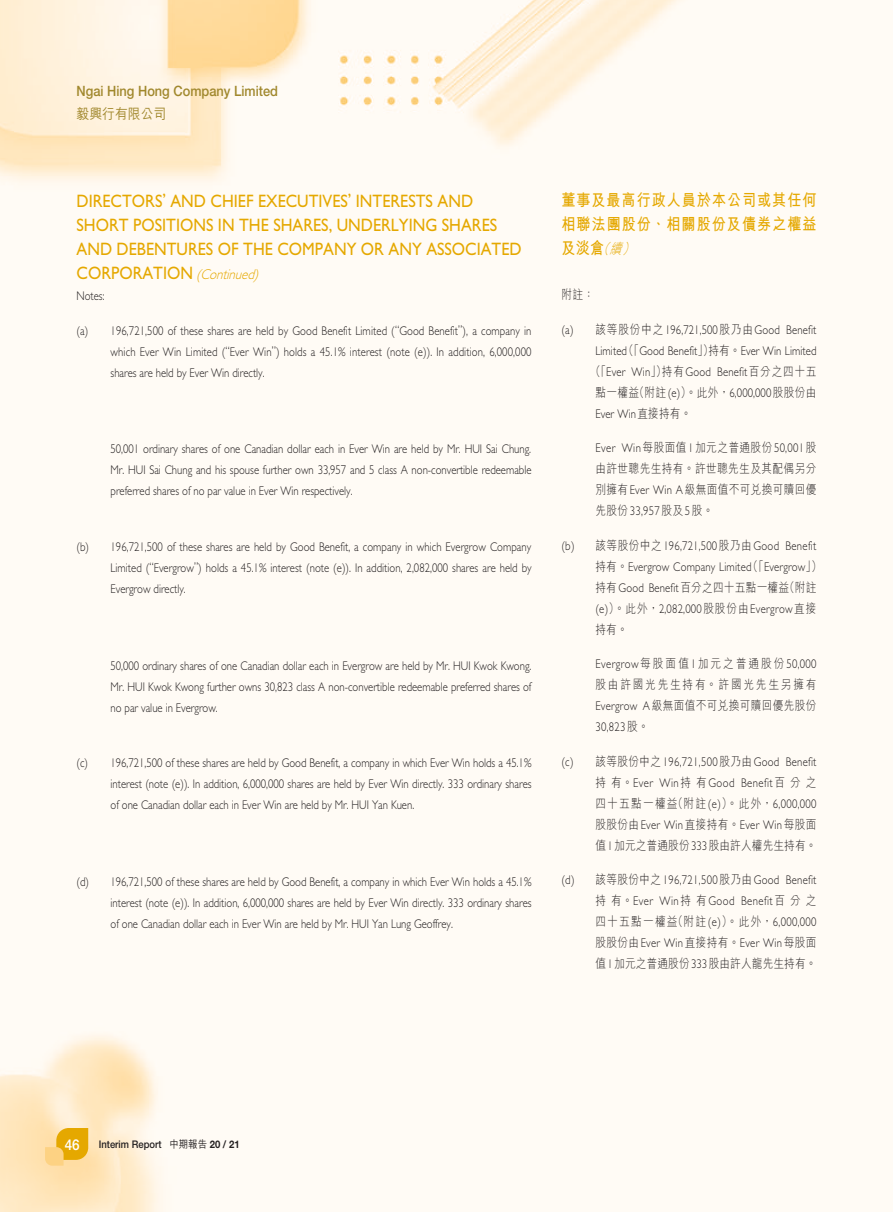
<style>
.page{position:relative;width:893px;height:1212px;background:#fff}
.page>*{position:absolute;margin:0;border:0;box-sizing:border-box;transform-origin:0 0}
._3__標題{font:18px/24px "Gill Sans Std";color:#e5a800;scale:.9 1}
._8__標題-_C{font:700 16.5px/24px "M Hei HK";letter-spacing:.075em;color:#e5a800;text-align:justify;scale:.85 1}
.t1{font:500 15px "Helvetica Neue LT Std";color:#fff;scale:.9 1}
.t2{font:500 14.25px "Helvetica Neue LT Std";color:#a1882d;scale:.9 1}
.t3{font:500 14.25px "M Hei HK";color:#a1882d;scale:.9 1}
._2__附註內文{font:300 12.6px/21px "Gill Sans Std";color:#231f20;text-align:justify;scale:.85 1}
._7__附註內文-_C{font:300 12.6px/21px "Gill Sans Std";letter-spacing:.02em;color:#231f20;text-align:justify;scale:.85 1}
._7__附註內文-_C-2{font:300 12.6px/21px "M Hei HK";letter-spacing:.03em;color:#231f20;text-align:justify;scale:.85 1}
.t4{font:500 10.5px "Helvetica Neue LT Std";color:#231f20;scale:.9 1}
.s1{font-weight:300;font-style:italic;font-size:14.25px}
.s2{font-family:"M Hei HK"}
.s3{font-family:"Gill Sans Std"}
.s4{font-weight:700}
</style>
<div class="page">
<img style="left:0;top:0;width:689px;height:1212px">
<svg style="left:45px;top:1128px;width:43px;height:37px;background:#f0be45"></svg>
<p class="t2" style="left:77px;top:82px;width:225px">Ngai Hing Hong Company Limited</p>
<p class="t3" style="left:77px;top:104px;width:101px">毅興行有限公司</p>
<p class="_3__標題" style="left:77px;top:189px;width:496px">DIRECTORS’ AND CHIEF EXECUTIVES’ INTERESTS AND SHORT POSITIONS IN THE SHARES, UNDERLYING SHARES AND DEBENTURES OF THE COMPANY OR ANY ASSOCIATED C O R P O RAT I O N <span class="s1">(Continued)</span></p>
<p class="_2__附註內文" style="left:77px;top:286px;width:35px">Notes:</p>
<p class="_2__附註內文" style="left:111px;top:320px;width:497px;text-indent:-34px">(a) 196,721,500 of these shares are held by Good Benefit Limited (“Good Benefit”), a company in which Ever Win Limited (“Ever Win”) holds a 45.1% interest (note (e)). In addition, 6,000,000 shares are held by Ever Win directly.</p>
<p class="_2__附註內文" style="left:111px;top:439px;width:497px">50,001 ordinary shares of one Canadian dollar each in Ever Win are held by Mr. HUI Sai Chung.<br>Mr. HUI Sai Chung and his spouse further own 33,957 and 5 class A non-convertible redeemable preferred shares of no par value in Ever Win respectively.</p>
<p class="_2__附註內文" style="left:111px;top:536px;width:497px;text-indent:-34px">(b) 196,721,500 of these shares are held by Good Benefit, a company in which Evergrow Company Limited (“Evergrow”) holds a 45.1% interest (note (e)). In addition, 2,082,000 shares are held by Evergrow directly.</p>
<p class="_2__附註內文" style="left:111px;top:655px;width:497px">50,000 ordinary shares of one Canadian dollar each in Evergrow are held by Mr. HUI Kwok Kwong.<br>Mr. HUI Kwok Kwong further owns 30,823 class A non-convertible redeemable preferred shares of no par value in Evergrow.</p>
<p class="_2__附註內文" style="left:111px;top:752px;width:497px;text-indent:-34px">(c) 196,721,500 of these shares are held by Good Benefit, a company in which Ever Win holds a 45.1% interest (note (e)). In addition, 6,000,000 shares are held by Ever Win directly. 333 ordinary shares of one Canadian dollar each in Ever Win are held by Mr. HUI Yan Kuen.</p>
<p class="_2__附註內文" style="left:111px;top:871px;width:497px;text-indent:-34px">(d) 196,721,500 of these shares are held by Good Benefit, a company in which Ever Win holds a 45.1% interest (note (e)). In addition, 6,000,000 shares are held by Ever Win directly. 333 ordinary shares of one Canadian dollar each in Ever Win are held by Mr. HUI Yan Lung Geoffrey.</p>
<p class="_8__標題-_C" style="left:561px;top:187px;width:302px">董事及最高行政人員於本公司或其任何相聯法團股份、相關股份及債券之權益及淡倉<span class="s1">（續）</span></p>
<p class="_7__附註內文-_C-2" style="left:561px;top:284px;width:40px">附註：</p>
<p class="_7__附註內文-_C" style="left:561px;top:319px;width:302px">(a) <span class="s2">該等股份中之</span>196,721,500<span class="s2">股乃由</span>Good Benefit</p>
<p class="_7__附註內文-_C" style="left:595px;top:340px;width:262px">Limited<span class="s2">（「</span>Good Benefit<span class="s2">」）持有。</span>Ever Win Limited</p>
<p class="_7__附註內文-_C" style="left:590px;top:361px;width:268px"><span class="s2">（「</span>Ever Win<span class="s2">」）持有</span>Good Benefit<span class="s2">百分之四十五</span></p>
<p class="_7__附註內文-_C-2" style="left:595px;top:381px;width:262px">點一權益（附註<span class="s3">(e)</span>）。此外，<span class="s3">6,000,000</span>股股份由</p>
<p class="_7__附註內文-_C" style="left:595px;top:403px;width:114px">Ever Win<span class="s2">直接持有。</span></p>
<p class="_7__附註內文-_C-2" style="left:595px;top:437px;width:262px"><span class="s3">Ever Win</span>每股面值<span class="s3">1</span>加元之普通股份<span class="s3">50,001</span>股由許世聰先生持有。許世聰先生及其配偶另分別擁有<span class="s3">Ever Win A</span>級無面值不可兌換可贖回優先股份<span class="s3">33,957</span>股及<span class="s3">5</span>股。</p>
<p class="_7__附註內文-_C" style="left:595px;top:535px;width:268px;text-align:left;text-indent:-34px">(b) <span class="s2">該等股份中之</span>196,721,500<span class="s2">股乃由</span>Good Benefit<span class="s2">持有。</span>Evergrow Company Limited<span class="s2">（「</span>Evergrow<span class="s2">」）持有</span>Good Benefit<span class="s2">百分之四十五點一權益（附註</span>(e)<span class="s2">）。此外，</span>2,082,000<span class="s2">股股份由</span>Evergrow<span class="s2">直接持有。</span></p>
<p class="_7__附註內文-_C-2" style="left:595px;top:653px;width:262px"><span class="s3">Evergrow</span>每股面值<span class="s3">1</span>加元之普通股份<span class="s3">50,000</span>股由許國光先生持有。許國光先生另擁有<span class="s3">Evergrow A</span>級無面值不可兌換可贖回優先股份<span class="s3">30,823</span>股。</p>
<p class="_7__附註內文-_C" style="left:595px;top:751px;width:262px;text-indent:-34px">(c) <span class="s2">該等股份中之</span>196,721,500<span class="s2">股乃由</span>Good Benefit<span class="s2">持有。</span>Ever Win<span class="s2">持有</span>Good Benefit<span class="s2">百分之四十五點一權益（附註</span>(e)<span class="s2">）。此外，</span>6,000,000<span class="s2">股股份由</span>Ever Win<span class="s2">直接持有。</span>Ever Win<span class="s2">每股面值</span>1<span class="s2">加元之普通股份</span>333<span class="s2">股由許人權先生持有。</span></p>
<p class="_7__附註內文-_C" style="left:595px;top:869px;width:262px;text-indent:-34px">(d) <span class="s2">該等股份中之</span>196,721,500<span class="s2">股乃由</span>Good Benefit<span class="s2">持有。</span>Ever Win<span class="s2">持有</span>Good Benefit<span class="s2">百分之四十五點一權益（附註</span>(e)<span class="s2">）。此外，</span>6,000,000<span class="s2">股股份由</span>Ever Win<span class="s2">直接持有。</span>Ever Win<span class="s2">每股面值</span>1<span class="s2">加元之普通股份</span>333<span class="s2">股由許人龍先生持有。</span></p>
<p class="t1" style="left:65px;top:1135px;width:18px">46</p>
<p class="t4" style="left:99px;top:1138px;width:158px">Interim Report <span class="s2">中期報告</span> <span class="s4">20 / 21</span></p>
</div>
